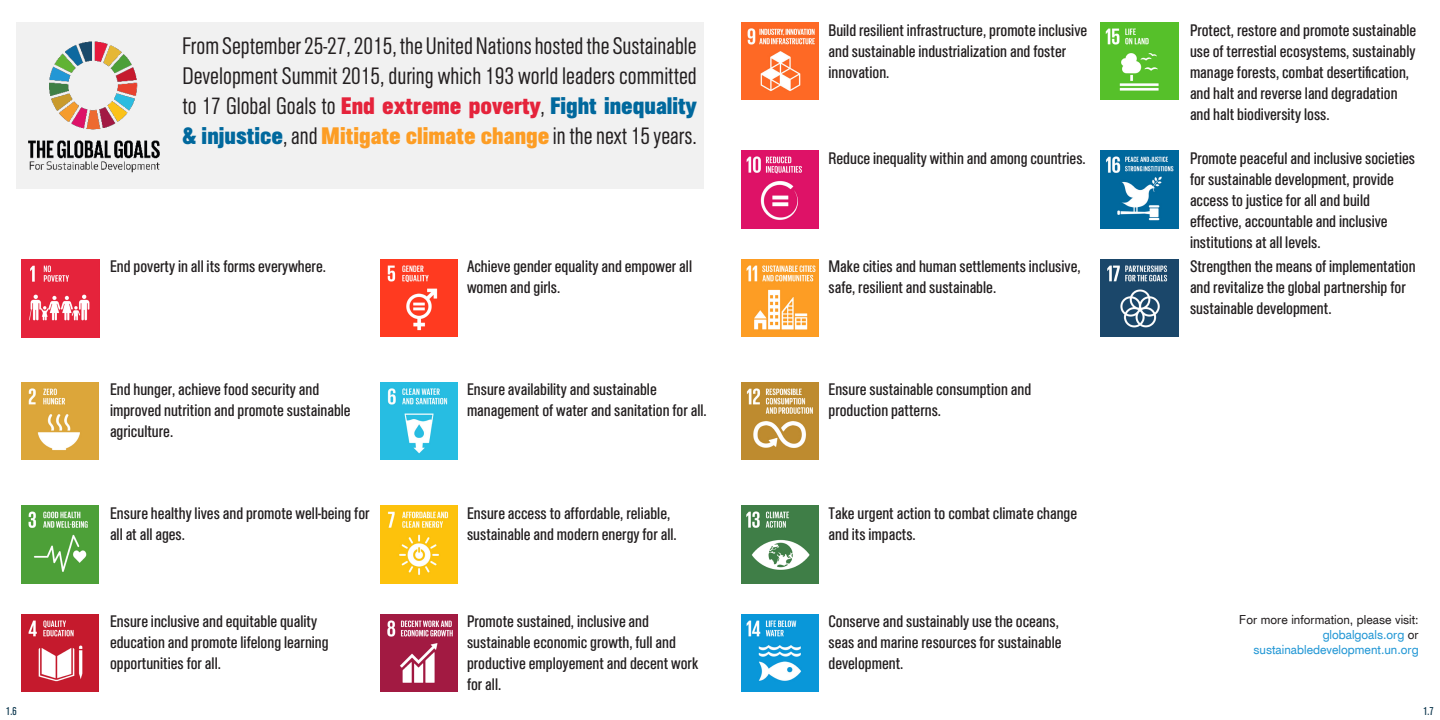
<style>
.page{position:relative;width:1440px;height:720px;background:#fff}
.page>*{position:absolute;margin:0;border:0;box-sizing:border-box;transform-origin:0 0}
.t1{font:25px/30px "Akzidenz Buch Condensed Light";color:#231f20;text-align:justify}
.t2{font:17.5px/21px "Akzidenz Buch Condensed Regular";color:#231f20}
.t3{font:12.5px/15px "Akzidenz Grotesk";color:#2297d5;text-align:right}
.t4{font:condensed 11.25px "Akzidenz Grotesk BE";color:#0b364d}
.s1{font-family:"Akzidenz Buch Condensed Bold";color:#e5233b}
.s2{font-family:"Akzidenz Buch Condensed Bold";color:#00689d}
.s3{font-family:"Akzidenz Buch Condensed Bold";color:#fd9d24}
.s4{color:#231f20}
</style>
<div class="page">
<img style="left:741px;top:22px;width:78px;height:78px">
<img style="left:1101px;top:22px;width:77px;height:78px">
<img style="left:741px;top:151px;width:78px;height:77px">
<img style="left:1101px;top:151px;width:77px;height:77px">
<img style="left:22px;top:260px;width:77px;height:77px">
<img style="left:380px;top:259px;width:77px;height:78px">
<img style="left:741px;top:259px;width:78px;height:78px">
<img style="left:1101px;top:259px;width:77px;height:78px">
<img style="left:21px;top:382px;width:78px;height:78px">
<img style="left:380px;top:382px;width:77px;height:78px">
<img style="left:741px;top:382px;width:78px;height:78px">
<img style="left:21px;top:506px;width:78px;height:77px">
<img style="left:380px;top:506px;width:77px;height:77px">
<img style="left:741px;top:506px;width:78px;height:77px">
<img style="left:21px;top:614px;width:78px;height:78px">
<img style="left:380px;top:614px;width:77px;height:78px">
<img style="left:741px;top:614px;width:78px;height:78px">
<div style="left:16px;top:22px;width:688px;height:167px;background:#f1f1f1"></div>
<img style="left:28px;top:41px;width:132px;height:132px">
<p class="t1" style="left:182px;top:31px;width:516px">From September 25-27, 2015, the United Nations hosted the Sustainable Development Summit 2015, during which 193 world leaders committed to 17 Global Goals to <span class="s1">End extreme poverty</span>, <span class="s2">Fight inequality &amp; injustice</span>, and <span class="s3">Mitigate climate change</span> in the next 15 years.</p>
<p class="t2" style="left:828px;top:19px;width:260px">Build resilient infrastructure, promote inclusive and sustainable industrialization and foster innovation.</p>
<p class="t2" style="left:1190px;top:19px;width:228px">Protect, restore and promote sustainable use of terrestial ecosystems, sustainably manage forests, combat desertification, and halt and reverse land degradation and halt biodiversity loss.</p>
<p class="t2" style="left:828px;top:148px;width:259px">Reduce inequality within and among countries.</p>
<p class="t2" style="left:1190px;top:148px;width:227px">Promote peaceful and inclusive societies for sustainable development, provide access to justice for all and build effective, accountable and inclusive institutions at all levels.</p>
<p class="t2" style="left:110px;top:256px;width:217px">End poverty in all its forms everywhere.</p>
<p class="t2" style="left:467px;top:256px;width:227px">Achieve gender equality and empower all women and girls.</p>
<p class="t2" style="left:828px;top:256px;width:254px">Make cities and human settlements inclusive, safe, resilient and sustainable.</p>
<p class="t2" style="left:1190px;top:256px;width:227px">Strengthen the means of implementation and revitalize the global partnership for sustainable development.</p>
<p class="t2" style="left:110px;top:379px;width:242px">End hunger, achieve food security and improved nutrition and promote sustainable agriculture.</p>
<p class="t2" style="left:467px;top:379px;width:241px">Ensure availability and sustainable management of water and sanitation for all.</p>
<p class="t2" style="left:828px;top:379px;width:204px">Ensure sustainable consumption and production patterns.</p>
<p class="t2" style="left:110px;top:502px;width:261px">Ensure healthy lives and promote well-being for all at all ages.</p>
<p class="t2" style="left:467px;top:502px;width:211px">Ensure access to affordable, reliable, sustainable and modern energy for all.</p>
<p class="t2" style="left:828px;top:502px;width:250px">Take urgent action to combat climate change and its impacts.</p>
<p class="t2" style="left:110px;top:611px;width:220px">Ensure inclusive and equitable quality education and promote lifelong learning opportunities for all.</p>
<p class="t2" style="left:467px;top:611px;width:233px">Promote sustained, inclusive and sustainable economic growth, full and productive employement and decent work for all.</p>
<p class="t2" style="left:828px;top:611px;width:235px">Conserve and sustainably use the oceans, seas and marine resources for sustainable development.</p>
<p class="t3" style="left:1239px;top:612px;width:181px"><span class="s4">For more information, please visit: </span>globalgoals.org <span class="s4">or </span>sustainabledevelopment.un.org</p>
<p class="t4" style="left:6px;top:705px;width:12px">1.6</p>
<p class="t4" style="left:1423px;top:705px;width:12px">1.7</p>
</div>
